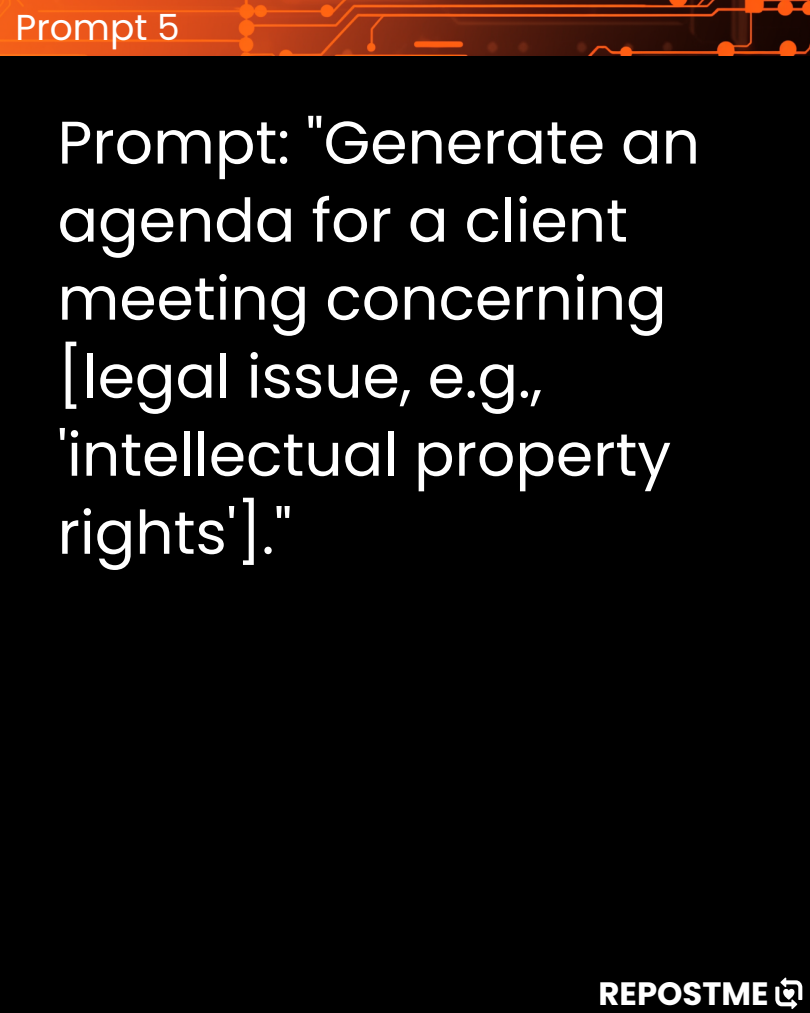
<style>
.page{position:relative;width:810px;height:1013px;background:#fff}
.page>*{position:absolute;margin:0;border:0;box-sizing:border-box;transform-origin:0 0}
.t1{font:60px/78px "Poppins";color:#fff}
.t2{font:36px "Poppins";color:#fff}
.t3{font:700 32.3px "Poppins";color:#fff}
</style>
<div class="page">
<div style="left:0;top:0;width:810px;height:1012px;background:#000"></div>
<img style="left:0;top:0;width:810px;height:55px">
<svg style="left:775px;top:977px;width:27px;height:32px"></svg>
<p class="t2" style="left:16px;top:2px;width:166px">Prompt 5</p>
<p class="t1" style="left:58px;top:104px;width:644px">Prompt: "Generate an agenda for a client meeting concerning [legal issue, e.g., 'intellectual property rights']."</p>
<p class="t3" style="left:598px;top:970px;width:172px">REPOSTME</p>
</div>
